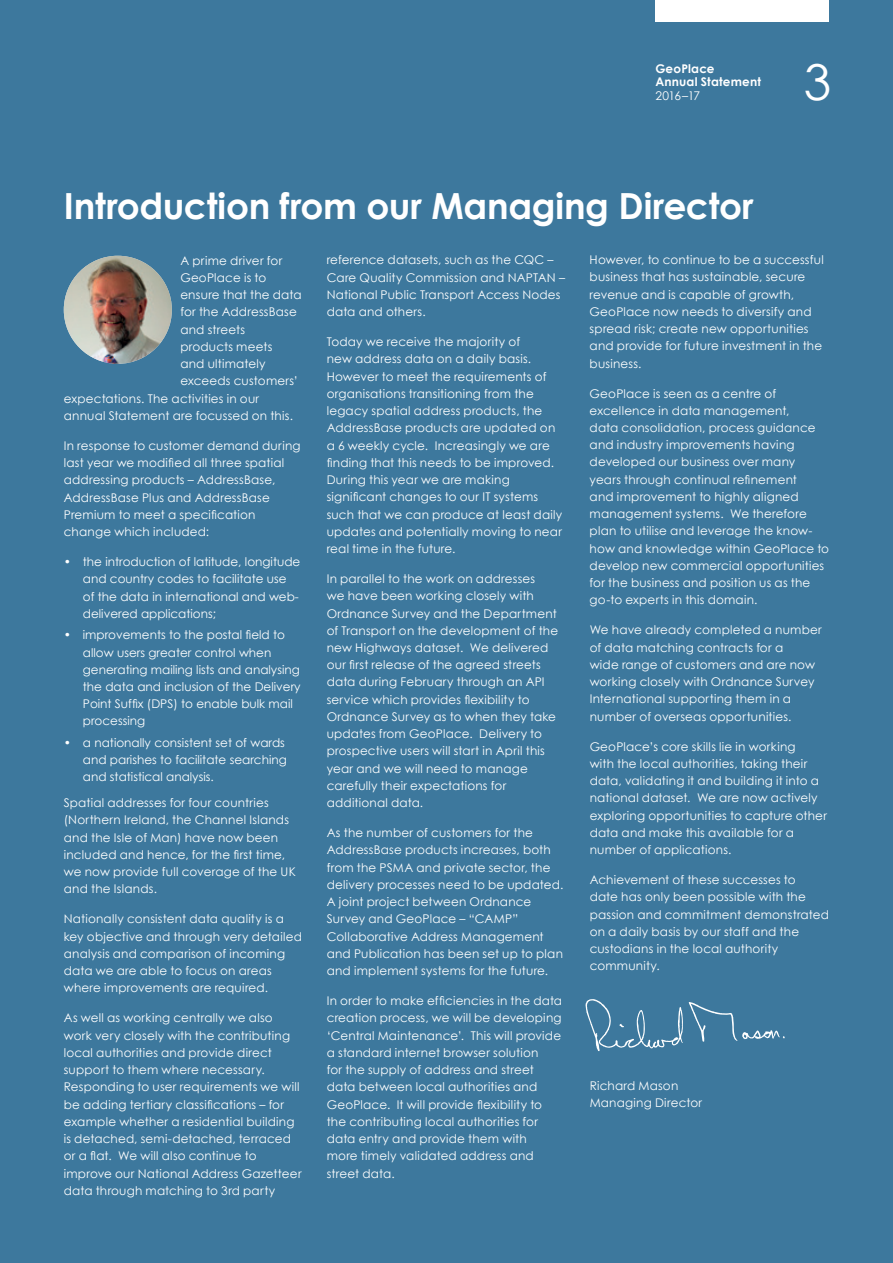
<style>
.page{position:relative;width:893px;height:1263px;background:#3d789d}
.page>*{position:absolute;margin:0;border:0;box-sizing:border-box;transform-origin:0 0}
.t1{font:49.5px "Century Gothic";color:#fff}
.t2{font:700 36px "Century Gothic";letter-spacing:-.01em;color:#fff}
.t3{font:12px/17.2px "Century Gothic";letter-spacing:.015em;color:#fff}
.t4{font:700 12px/13.5px "Century Gothic";letter-spacing:.015em;color:#fff}
</style>
<div class="page">
<div style="left:655px;top:0;width:174px;height:21px;background:#fff"></div>
<img style="left:64px;top:256px;width:108px;height:108px;border-radius:54px">
<svg style="left:585px;top:999px;width:98px;height:52px"></svg>
<svg style="left:689px;top:1002px;width:96px;height:40px"></svg>
<p class="t4" style="left:655px;top:61px;width:107px">GeoPlace<br>Annual Statement</p>
<p class="t3" style="left:655px;top:86px;width:46px">2016–17</p>
<h1 class="t1" style="left:804px;top:52px;width:29px">3</h1>
<h2 class="t2" style="left:64px;top:184px;width:691px">Introduction from our Managing Director</h2>
<p class="t3" style="left:180px;top:251px;width:103px">A prime driver for</p>
<p class="t3" style="left:180px;top:269px;width:87px">GeoPlace is to</p>
<p class="t3" style="left:180px;top:286px;width:123px">ensure that the data</p>
<p class="t3" style="left:180px;top:303px;width:118px">for the AddressBase</p>
<p class="t3" style="left:180px;top:320px;width:66px">and streets</p>
<p class="t3" style="left:180px;top:338px;width:93px">products meets</p>
<p class="t3" style="left:180px;top:355px;width:87px">and ultimately</p>
<p class="t3" style="left:180px;top:372px;width:119px">exceeds customers’</p>
<p class="t3" style="left:64px;top:389px;width:197px">expectations. The activities in our</p>
<p class="t3" style="left:64px;top:407px;width:231px">annual Statement are focussed on this.</p>
<p class="t3" style="left:64px;top:437px;width:238px">In response to customer demand during last year we modified all three spatial addressing products – AddressBase, AddressBase Plus and AddressBase Premium to meet a specification change which included:</p>
<p class="t3" style="left:83px;top:553px;width:219px;text-indent:-19px">• the introduction of latitude, longitude and country codes to facilitate use of the data in international and web&shy;delivered applications;</p>
<p class="t3" style="left:83px;top:626px;width:219px;text-indent:-19px">• improvements to the postal field to allow users greater control when generating mailing lists and analysing the data and inclusion of the Delivery<br>Point Suffix (DPS) to enable bulk mail processing</p>
<p class="t3" style="left:83px;top:734px;width:205px;text-indent:-19px">• a nationally consistent set of wards and parishes to facilitate searching and statistical analysis.</p>
<p class="t3" style="left:64px;top:794px;width:234px">Spatial addresses for four countries (Northern Ireland, the Channel Islands and the Isle of Man) have now been included and hence, for the first time, we now provide full coverage of the UK and the Islands.</p>
<p class="t3" style="left:64px;top:910px;width:240px">Nationally consistent data quality is a key objective and through very detailed analysis and comparison of incoming data we are able to focus on areas where improvements are required.</p>
<p class="t3" style="left:64px;top:1009px;width:239px">As well as working centrally we also work very closely with the contributing local authorities and provide direct support to them where necessary.<br>Responding to user requirements we will be adding tertiary classifications – for example whether a residential building is detached, semi-detached, terraced or a flat. We will also continue to improve our National Address Gazetteer data through matching to 3rd party</p>
<p class="t3" style="left:590px;top:251px;width:236px">However, to continue to be a successful business that has sustainable, secure revenue and is capable of growth, GeoPlace now needs to diversify and spread risk; create new opportunities and provide for future investment in the business.</p>
<p class="t3" style="left:590px;top:384px;width:241px">GeoPlace is seen as a centre of excellence in data management,<br>data consolidation, process guidance and industry improvements having developed our business over many years through continual refinement<br>and improvement to highly aligned management systems. We therefore plan to utilise and leverage the know&shy;how and knowledge within GeoPlace to develop new commercial opportunities for the business and position us as the go-to experts in this domain.</p>
<p class="t3" style="left:590px;top:621px;width:234px">We have already completed a number of data matching contracts for a<br>wide range of customers and are now working closely with Ordnance Survey International supporting them in a number of overseas opportunities.</p>
<p class="t3" style="left:590px;top:737px;width:239px">GeoPlace’s core skills lie in working<br>with the local authorities, taking their data, validating it and building it into a national dataset. We are now actively exploring opportunities to capture other data and make this available for a number of applications.</p>
<p class="t3" style="left:590px;top:871px;width:241px">Achievement of these successes to<br>date has only been possible with the passion and commitment demonstrated on a daily basis by our staff and the custodians in the local authority community.</p>
<p class="t3" style="left:327px;top:251px;width:240px">reference datasets, such as the CQC –<br>Care Quality Commission and NAPTAN –<br>National Public Transport Access Nodes data and others.</p>
<p class="t3" style="left:327px;top:333px;width:237px">Today we receive the majority of<br>new address data on a daily basis.<br>However to meet the requirements of organisations transitioning from the legacy spatial address products, the AddressBase products are updated on a 6 weekly cycle. Increasingly we are finding that this needs to be improved.<br>During this year we are making significant changes to our IT systems such that we can produce at least daily updates and potentially moving to near real time in the future.</p>
<p class="t3" style="left:327px;top:570px;width:233px">In parallel to the work on addresses<br>we have been working closely with Ordnance Survey and the Department of Transport on the development of the new Highways dataset. We delivered our first release of the agreed streets data during February through an API service which provides flexibility to Ordnance Survey as to when they take updates from GeoPlace. Delivery to prospective users will start in April this year and we will need to manage carefully their expectations for additional data.</p>
<p class="t3" style="left:327px;top:824px;width:238px">As the number of customers for the AddressBase products increases, both from the PSMA and private sector, the delivery processes need to be updated.<br>A joint project between Ordnance Survey and GeoPlace – “CAMP” Collaborative Address Management and Publication has been set up to plan and implement systems for the future.</p>
<p class="t3" style="left:327px;top:992px;width:237px">In order to make efficiencies in the data creation process, we will be developing ‘Central Maintenance’. This will provide a standard internet browser solution<br>for the supply of address and street data between local authorities and GeoPlace. It will provide flexibility to the contributing local authorities for data entry and provide them with<br>more timely validated address and street data.</p>
<p class="t3" style="left:590px;top:1076px;width:114px">Richard Mason<br>Managing Director</p>
</div>
